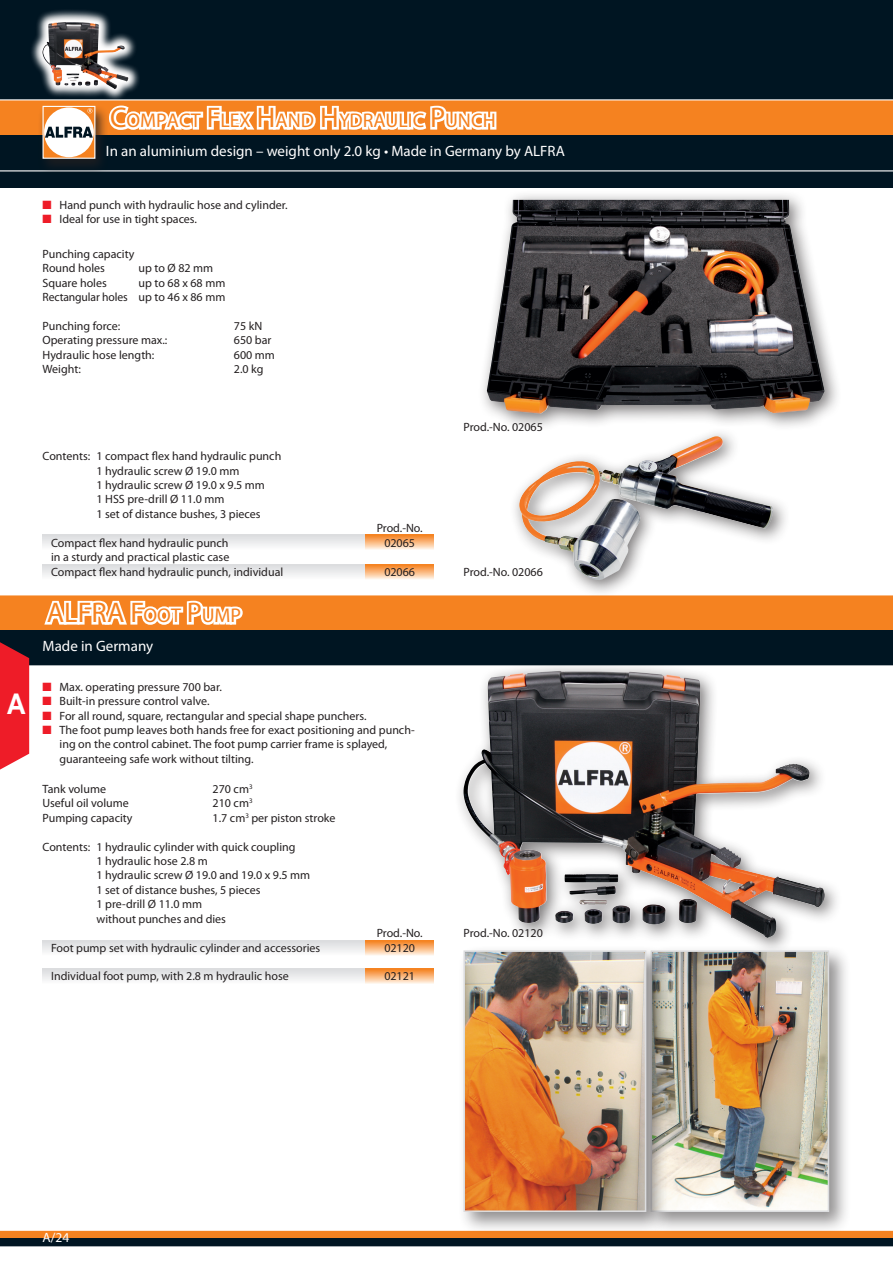
<style>
.page{position:relative;width:893px;height:1263px;background:#fff}
.page>*{position:absolute;margin:0;border:0;box-sizing:border-box;transform-origin:0 0}
.Ü2_BD{font:28.5px "Myriad Pro";color:#f58220}
.EN_Katalog_Teile{font:700 28.5px "Arial";color:#fff;scale:.9 1}
.Ü2_BD-2{font:19.95px "Myriad Pro";color:#f58220}
.Ü2_2_BD_Unteruebersc{font:15px "Myriad Pro";color:#fff}
.t1{font:13.5px "Myriad Pro";color:#fff}
.Aufzählungen_Rotes_K{font:12px/14.4px "Myriad Pro";color:#231f20}
.Inhalt_Block{font:12px "Myriad Pro";color:#231f20}
.Preistabelle{font:12px "Myriad Pro";color:#231f20}
.Tech-Daten{font:12px "Myriad Pro";color:#231f20}
.Fließ-_und_Tabellent{font:12px "Myriad Pro";color:#231f20}
.Art_-Nr{font:12px "Myriad Pro";letter-spacing:-.005em;color:#231f20}
.fließtext_-_headline{font:12px "Myriad Pro";color:#231f20}
.s1{font-size:28.5px}
.s2{color:#ee1c28}
.s3{font-size:19.95px}
</style>
<div class="page">
<div style="left:0;top:0;width:893px;height:187px;background:#001522"></div>
<div style="left:0;top:1230px;width:893px;height:8px;background:#f58220"></div>
<div style="left:0;top:1238px;width:893px;height:8px;background:#001522"></div>
<hr style="left:0;top:1230px;width:893px;height:1px;background:#fff">
<div style="left:0;top:100px;width:893px;height:35px;background:#f58220"></div>
<hr style="left:0;top:99px;width:893px;height:1px;background:#fff">
<hr style="left:0;top:170px;width:893px;height:1px;background:#fff">
<div style="left:0;top:595px;width:893px;height:35px;background:#f58220"></div>
<div style="left:0;top:630px;width:893px;height:36px;background:#001522"></div>
<hr style="left:0;top:665px;width:893px;height:1px;background:#fff">
<div style="left:37px;top:104px;width:71px;height:70px;background:#231f20;opacity:.75"></div>
<svg style="left:42px;top:105px;width:54px;height:54px;background:#ddc5af"></svg>
<svg style="left:364px;top:564px;width:70px;height:15px"></svg>
<svg style="left:43px;top:564px;width:321px;height:12px;background:#e3e4e6"></svg>
<svg style="left:364px;top:941px;width:70px;height:14px"></svg>
<svg style="left:43px;top:941px;width:321px;height:11px"></svg>
<svg style="left:364px;top:969px;width:70px;height:15px"></svg>
<svg style="left:43px;top:969px;width:321px;height:11px"></svg>
<svg style="left:364px;top:535px;width:70px;height:15px"></svg>
<svg style="left:43px;top:535px;width:321px;height:11px"></svg>
<div style="left:453px;top:660px;width:388px;height:294px;background:#231f20;opacity:.6"></div>
<img style="left:463px;top:671px;width:313px;height:267px">
<div style="left:644px;top:944px;width:207px;height:290px;background:#231f20;opacity:.5"></div>
<img style="left:668px;top:953px;width:158px;height:256px">
<div style="left:651px;top:950px;width:178px;height:262px;border:2px solid #dcdddf"></div>
<div style="left:457px;top:944px;width:211px;height:290px;background:#231f20;opacity:.5"></div>
<img style="left:466px;top:953px;width:177px;height:256px">
<div style="left:463px;top:950px;width:183px;height:262px;border:2px solid #dcdddf"></div>
<div style="left:476px;top:189px;width:365px;height:242px;background:#231f20;opacity:.6"></div>
<img style="left:487px;top:200px;width:338px;height:214px">
<div style="left:508px;top:426px;width:282px;height:171px;background:#231f20;opacity:.6"></div>
<img style="left:518px;top:437px;width:256px;height:143px">
<svg style="left:28px;top:10px;width:111px;height:90px"></svg>
<img style="left:43px;top:22px;width:74px;height:67px">
<svg style="left:107px;top:77px;width:392px;height:84px"></svg>
<svg style="left:41px;top:569px;width:205px;height:56px"></svg>
<svg style="left:0;top:642px;width:29px;height:128px;background:#df2a35"></svg>
<p class="Ü2_BD-2" style="left:110px;top:108px;width:374px"><span class="s1">C</span>OMPACT <span class="s1">F</span>LEX <span class="s1">H</span>AND <span class="s1">H</span>YDRAULIC <span class="s1">P</span>UNCH</p>
<p class="Ü2_2_BD_Unteruebersc" style="left:106px;top:142px;width:460px">In an aluminium design – weight only 2.0 kg • Made in Germany by ALFRA</p>
<p class="Aufzählungen_Rotes_K" style="left:43px;top:197px;width:247px"><span class="s2">■</span> Hand punch with hydraulic hose and cylinder.</p>
<p class="Aufzählungen_Rotes_K" style="left:43px;top:212px;width:156px"><span class="s2">■</span> Ideal for use in tight spaces.</p>
<p class="fließtext_-_headline" style="left:43px;top:246px;width:93px">Punching capacity</p>
<p class="Tech-Daten" style="left:43px;top:261px;width:64px">Round holes</p>
<p class="Tech-Daten" style="left:139px;top:261px;width:76px">up to Ø 82 mm</p>
<p class="Tech-Daten" style="left:43px;top:275px;width:66px">Square holes</p>
<p class="Tech-Daten" style="left:139px;top:275px;width:88px">up to 68 x 68 mm</p>
<p class="Tech-Daten" style="left:43px;top:290px;width:184px">Rectangular holes up to 46 x 86 mm</p>
<p class="Fließ-_und_Tabellent" style="left:43px;top:319px;width:79px">Punching force:</p>
<p class="Fließ-_und_Tabellent" style="left:234px;top:319px;width:30px">75 kN</p>
<p class="Fließ-_und_Tabellent" style="left:43px;top:333px;width:126px">Operating pressure max.:</p>
<p class="Fließ-_und_Tabellent" style="left:234px;top:333px;width:39px">650 bar</p>
<p class="Fließ-_und_Tabellent" style="left:43px;top:347px;width:113px">Hydraulic hose length:</p>
<p class="Fließ-_und_Tabellent" style="left:234px;top:347px;width:43px">600 mm</p>
<p class="Fließ-_und_Tabellent" style="left:43px;top:362px;width:40px">Weight:</p>
<p class="Fließ-_und_Tabellent" style="left:234px;top:362px;width:31px">2.0 kg</p>
<p class="EN_Katalog_Teile" style="left:7px;top:685px;width:22px">A</p>
<p class="Inhalt_Block" style="left:43px;top:449px;width:240px">Contents: 1 compact flex hand hydraulic punch</p>
<p class="Inhalt_Block" style="left:97px;top:463px;width:144px">1 hydraulic screw Ø 19.0 mm</p>
<p class="Inhalt_Block" style="left:97px;top:478px;width:170px">1 hydraulic screw Ø 19.0 x 9.5 mm</p>
<p class="Inhalt_Block" style="left:97px;top:492px;width:129px">1 HSS pre-drill Ø 11.0 mm</p>
<p class="Inhalt_Block" style="left:97px;top:506px;width:166px">1 set of distance bushes, 3 pieces</p>
<p class="Art_-Nr" style="left:377px;top:521px;width:48px">Prod.-No.</p>
<p class="Preistabelle" style="left:51px;top:535px;width:179px">Compact flex hand hydraulic punch</p>
<p class="Preistabelle" style="left:384px;top:535px;width:32px">02065</p>
<p class="Preistabelle" style="left:51px;top:550px;width:180px">in a sturdy and practical plastic case</p>
<p class="Preistabelle" style="left:51px;top:564px;width:234px">Compact flex hand hydraulic punch, individual</p>
<p class="Preistabelle" style="left:384px;top:564px;width:32px">02066</p>
<p class="Ü2_BD" style="left:47px;top:595px;width:194px">ALFRA F<span class="s3">OOT</span> P<span class="s3">UMP</span></p>
<p class="Ü2_2_BD_Unteruebersc" style="left:43px;top:636px;width:112px">Made in Germany</p>
<p class="Aufzählungen_Rotes_K" style="left:43px;top:679px;width:181px"><span class="s2">■</span> Max. operating pressure 700 bar.</p>
<p class="Aufzählungen_Rotes_K" style="left:43px;top:694px;width:169px"><span class="s2">■</span> Built-in pressure control valve.</p>
<p class="Aufzählungen_Rotes_K" style="left:43px;top:708px;width:326px"><span class="s2">■</span> For all round, square, rectangular and special shape punchers.</p>
<p class="Aufzählungen_Rotes_K" style="left:60px;top:722px;width:357px;text-indent:-17px"><span class="s2">■</span> The foot pump leaves both hands free for exact positioning and punch&shy;ing on the control cabinet. The foot pump carrier frame is splayed, guaranteeing safe work without tilting.</p>
<p class="Tech-Daten" style="left:43px;top:781px;width:65px">Tank volume</p>
<p class="Tech-Daten" style="left:213px;top:781px;width:41px">270 cm<sup>3</sup></p>
<p class="Tech-Daten" style="left:43px;top:796px;width:88px">Useful oil volume</p>
<p class="Tech-Daten" style="left:213px;top:796px;width:41px">210 cm<sup>3</sup></p>
<p class="Tech-Daten" style="left:43px;top:810px;width:92px">Pumping capacity</p>
<p class="Tech-Daten" style="left:213px;top:810px;width:124px">1.7 cm<sup>3</sup> per piston stroke</p>
<p class="Inhalt_Block" style="left:43px;top:839px;width:254px">Contents: 1 hydraulic cylinder with quick coupling</p>
<p class="Inhalt_Block" style="left:97px;top:853px;width:113px">1 hydraulic hose 2.8 m</p>
<p class="Inhalt_Block" style="left:97px;top:868px;width:215px">1 hydraulic screw Ø 19.0 and 19.0 x 9.5 mm</p>
<p class="Inhalt_Block" style="left:97px;top:882px;width:166px">1 set of distance bushes, 5 pieces</p>
<p class="Inhalt_Block" style="left:97px;top:897px;width:107px">1 pre-drill Ø 11.0 mm</p>
<p class="Inhalt_Block" style="left:97px;top:911px;width:131px">without punches and dies</p>
<p class="Art_-Nr" style="left:377px;top:926px;width:48px">Prod.-No.</p>
<p class="Preistabelle" style="left:51px;top:940px;width:271px">Foot pump set with hydraulic cylinder and accessories</p>
<p class="Preistabelle" style="left:384px;top:940px;width:32px">02120</p>
<p class="Preistabelle" style="left:51px;top:969px;width:239px">Individual foot pump, with 2.8 m hydraulic hose</p>
<p class="Preistabelle" style="left:384px;top:969px;width:32px">02121</p>
<p class="Aufzählungen_Rotes_K" style="left:463px;top:420px;width:81px">Prod.-No. 02065</p>
<p class="Aufzählungen_Rotes_K" style="left:463px;top:564px;width:81px">Prod.-No. 02066</p>
<p class="Aufzählungen_Rotes_K" style="left:463px;top:926px;width:81px">Prod.-No. 02120</p>
<p class="t1" style="left:43px;top:1229px;width:28px">A/24</p>
</div>
